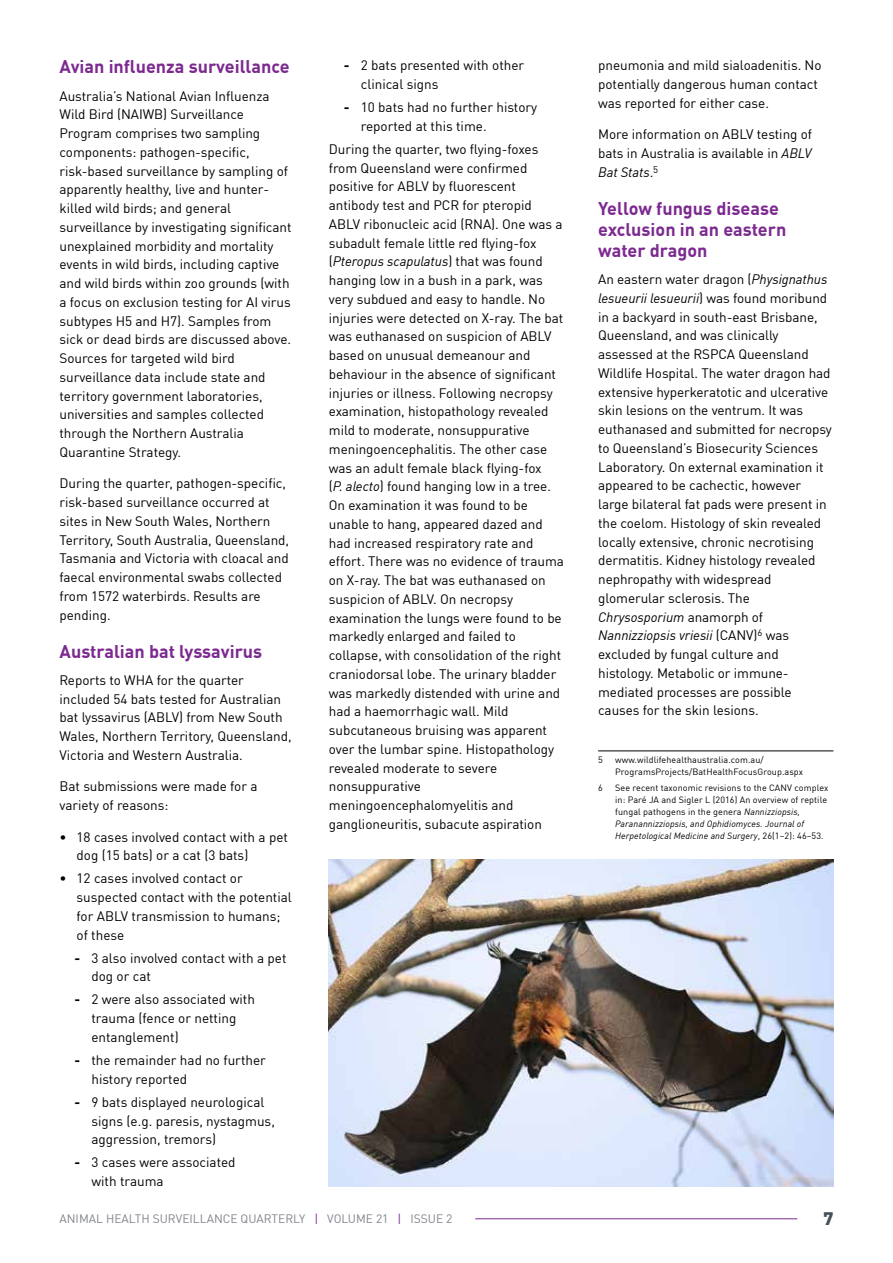
<style>
.page{position:relative;width:893px;height:1263px;background:#fff}
.page>*{position:absolute;margin:0;border:0;box-sizing:border-box;transform-origin:0 0}
.t1{font:700 18px/21px "DIN Offc Pro";color:#7c2a90}
.t2{font:900 18px "DIN";color:#46515b}
.t3{font:13.5px/18.8px "DIN Offc Pro";letter-spacing:-.005em;color:#000}
.t4{font:12px "DIN Offc Pro";color:#80838c}
.t5{font:9px/12px "DIN Offc Pro";letter-spacing:.01em;color:#000}
.s1{font-weight:700}
.s2{font-style:italic}
.s3{color:#7c2a90}
</style>
<div class="page">
<hr style="left:475px;top:1218px;width:322px;height:1px;background:#7c2a90">
<hr style="left:598px;top:751px;width:235px;height:1px;background:#000">
<img style="left:329px;top:859px;width:504px;height:327px">
<h1 class="t1" style="left:60px;top:54px;width:232px">Avian influenza surveillance</h1>
<p class="t3" style="left:60px;top:85px;width:233px">Australia’s National Avian Influenza Wild Bird (NAIWB) Surveillance Program comprises two sampling components: pathogen-specific, risk-based surveillance by sampling of apparently healthy, live and hunter&shy;killed wild birds; and general surveillance by investigating significant unexplained morbidity and mortality events in wild birds, including captive and wild birds within zoo grounds (with a focus on exclusion testing for AI virus subtypes H5 and H7). Samples from sick or dead birds are discussed above.<br>Sources for targeted wild bird surveillance data include state and territory government laboratories, universities and samples collected through the Northern Australia Quarantine Strategy.</p>
<p class="t3" style="left:60px;top:473px;width:231px">During the quarter, pathogen-specific, risk-based surveillance occurred at sites in New South Wales, Northern Territory, South Australia, Queensland, Tasmania and Victoria with cloacal and faecal environmental swabs collected from 1572 waterbirds. Results are pending.</p>
<h1 class="t1" style="left:60px;top:638px;width:204px">Australian bat lyssavirus</h1>
<p class="t3" style="left:60px;top:669px;width:234px">Reports to WHA for the quarter included 54 bats tested for Australian bat lyssavirus (ABLV) from New South Wales, Northern Territory, Queensland, Victoria and Western Australia.</p>
<p class="t3" style="left:60px;top:776px;width:199px">Bat submissions were made for a variety of reasons:</p>
<p class="t3" style="left:77px;top:826px;width:213px;text-indent:-17px">• 18 cases involved contact with a pet dog (15 bats) or a cat (3 bats)</p>
<p class="t3" style="left:77px;top:868px;width:217px;text-indent:-17px">• 12 cases involved contact or suspected contact with the potential for ABLV transmission to humans; of these</p>
<p class="t3" style="left:91px;top:947px;width:197px;text-indent:-17px"><span class="s1">-</span> 3 also involved contact with a pet dog or cat</p>
<p class="t3" style="left:91px;top:989px;width:165px;text-indent:-17px"><span class="s1">-</span> 2 were also associated with trauma (fence or netting entanglement)</p>
<p class="t3" style="left:91px;top:1049px;width:176px;text-indent:-17px"><span class="s1">-</span> the remainder had no further history reported</p>
<p class="t3" style="left:91px;top:1091px;width:185px;text-indent:-17px"><span class="s1">-</span> 9 bats displayed neurological signs (e.g. paresis, nystagmus, aggression, tremors)</p>
<p class="t3" style="left:91px;top:1152px;width:146px;text-indent:-17px"><span class="s1">-</span> 3 cases were associated with trauma</p>
<p class="t3" style="left:361px;top:55px;width:165px;text-indent:-17px"><span class="s1">-</span> 2 bats presented with other clinical signs</p>
<p class="t3" style="left:361px;top:96px;width:178px;text-indent:-17px"><span class="s1">-</span> 10 bats had no further history reported at this time.</p>
<p class="t3" style="left:329px;top:138px;width:237px">During the quarter, two flying-foxes from Queensland were confirmed positive for ABLV by fluorescent antibody test and PCR for pteropid ABLV ribonucleic acid (RNA). One was a subadult female little red flying-fox (<span class="s2">Pteropus scapulatus</span>) that was found hanging low in a bush in a park, was very subdued and easy to handle. No injuries were detected on X-ray. The bat was euthanased on suspicion of ABLV based on unusual demeanour and behaviour in the absence of significant injuries or illness. Following necropsy examination, histopathology revealed mild to moderate, nonsuppurative meningoencephalitis. The other case was an adult female black flying-fox<br>(<span class="s2">P. alecto</span>) found hanging low in a tree.<br>On examination it was found to be unable to hang, appeared dazed and had increased respiratory rate and effort. There was no evidence of trauma on X-ray. The bat was euthanased on suspicion of ABLV. On necropsy examination the lungs were found to be markedly enlarged and failed to collapse, with consolidation of the right craniodorsal lobe. The urinary bladder was markedly distended with urine and had a haemorrhagic wall. Mild subcutaneous bruising was apparent over the lumbar spine. Histopathology revealed moderate to severe nonsuppurative meningoencephalomyelitis and ganglioneuritis, subacute aspiration</p>
<p class="t3" style="left:598px;top:55px;width:225px">pneumonia and mild sialoadenitis. No potentially dangerous human contact was reported for either case.</p>
<p class="t3" style="left:598px;top:124px;width:215px;text-align:justify">More information on ABLV testing of bats in Australia is available in <span class="s2">ABLV Bat Stats</span>.<sup>5</sup></p>
<h1 class="t1" style="left:598px;top:195px;width:190px">Yellow fungus disease exclusion in an eastern water dragon</h1>
<p class="t3" style="left:598px;top:268px;width:235px">An eastern water dragon (<span class="s2">Physignathus lesueurii lesueurii</span>) was found moribund in a backyard in south-east Brisbane, Queensland, and was clinically assessed at the RSPCA Queensland Wildlife Hospital. The water dragon had extensive hyperkeratotic and ulcerative skin lesions on the ventrum. It was euthanased and submitted for necropsy to Queensland’s Biosecurity Sciences Laboratory. On external examination it appeared to be cachectic, however large bilateral fat pads were present in the coelom. Histology of skin revealed locally extensive, chronic necrotising dermatitis. Kidney histology revealed nephropathy with widespread glomerular sclerosis. The <span class="s2">Chrysosporium</span> anamorph of <span class="s2">Nannizziopsis vriesii</span> (CANV)<sup>6</sup> was excluded by fungal culture and histology. Metabolic or immune&shy;mediated processes are possible causes for the skin lesions.</p>
<p class="t5" style="left:598px;top:753px;width:6px">5</p>
<p class="t5" style="left:615px;top:753px;width:189px">www.wildlifehealthaustralia.com.au/<br>ProgramsProjects/BatHealthFocusGroup.aspx</p>
<p class="t5" style="left:598px;top:781px;width:6px">6</p>
<p class="t5" style="left:615px;top:781px;width:215px">See recent taxonomic revisions to the CANV complex in: Paré JA and Sigler L (2016) An overview of reptile fungal pathogens in the genera <span class="s2">Nannizziopsis, Paranannizziopsis, and Ophidiomyces. Journal of Herpetological Medicine and Surgery</span>, 26(1–2): 46–53.</p>
<p class="t4" style="left:60px;top:1209px;width:394px">ANIMAL HEALTH SURVEILLANCE QUARTERLY <span class="s3">|</span> VOLUME 21 <span class="s3">|</span> ISSUE 2</p>
<h1 class="t2" style="left:823px;top:1207px;width:12px">7</h1>
</div>
